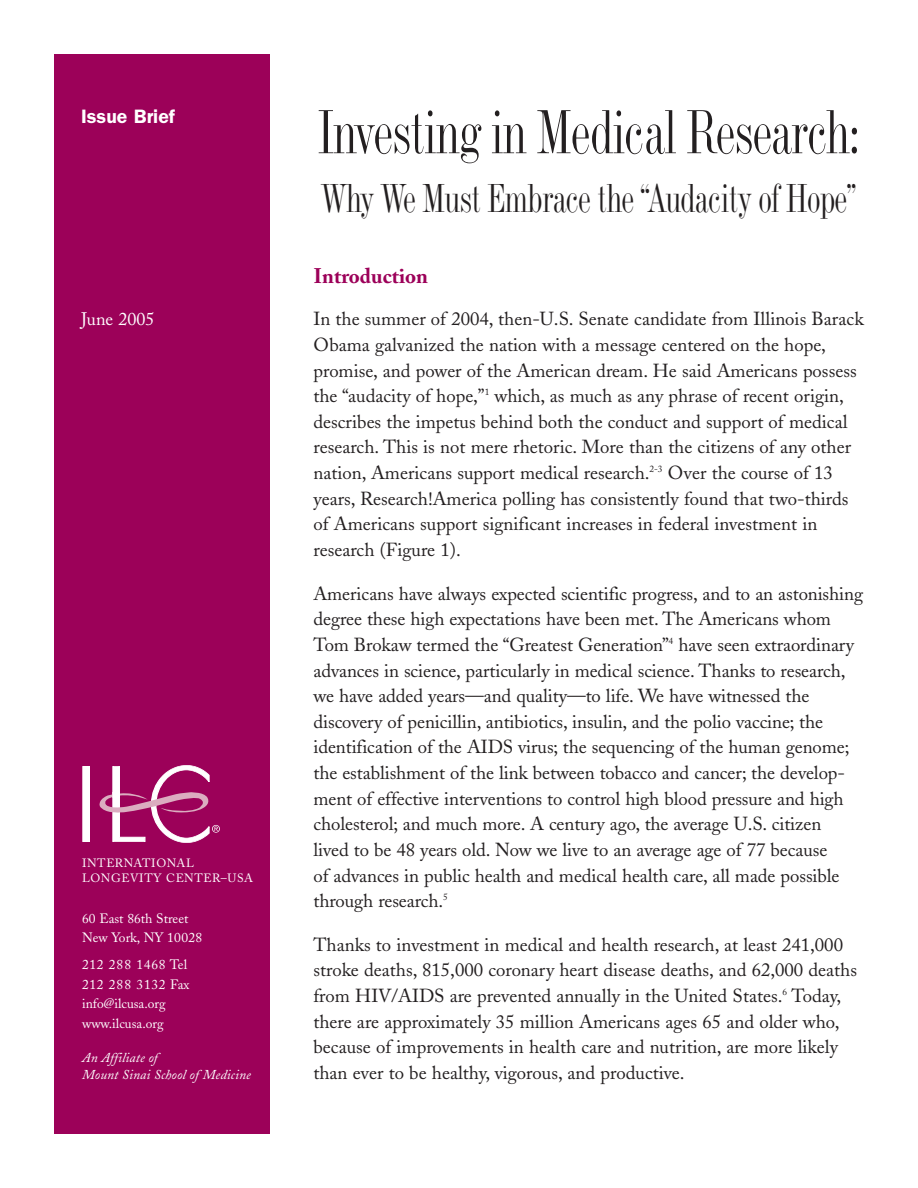
<style>
.page{position:relative;width:918px;height:1188px;background:#fff}
.page>*{position:absolute;margin:0;border:0;box-sizing:border-box;transform-origin:0 0}
.t1{font:64.5px "Torino Modern";letter-spacing:-.015em;color:#231f20}
.t2{font:42px "Torino Modern";letter-spacing:-.015em;color:#231f20}
.t3{font:700 21px "Adobe Caslon";color:#9c0159}
.t4{font:600 19.5px "Franklin Gothic";color:#fff}
.t5{font:18.75px/25.7px "Adobe Caslon";color:#231f20}
.t6{font:18px "Adobe Caslon";color:#fff}
.t7{font:13.5px/19.5px "Adobe Caslon";color:#fff}
.t8{font:italic 13.5px/16.5px "Adobe Caslon";letter-spacing:.01em;color:#fff}
.t9{font:12px/15px "Adobe Caslon";letter-spacing:.05em;color:#fff}
</style>
<div class="page">
<div style="left:54px;top:54px;width:216px;height:1080px;background:#9c0159"></div>
<div style="left:83px;top:766px;width:6px;height:76px;background:#fff"></div>
<svg style="left:99px;top:765px;width:121px;height:78px"></svg>
<p class="t4" style="left:81px;top:105px;width:95px">Issue Brief</p>
<p class="t6" style="left:81px;top:312px;width:75px">June 2005</p>
<p class="t9" style="left:82px;top:857px;width:173px">INTERNATIONAL<br>LONGEVITY CENTER–USA</p>
<p class="t7" style="left:82px;top:910px;width:122px">60 East 86th Street<br>New York, NY 10028</p>
<p class="t7" style="left:82px;top:957px;width:109px">212 288 1468 Tel<br>212 288 3132 Fax info@ilcusa.org www.ilcusa.org</p>
<p class="t8" style="left:82px;top:1052px;width:170px">An Affiliate of<br>Mount Sinai School of Medicine</p>
<h1 class="t1" style="left:318px;top:93px;width:543px">Investing in Medical Research:</h1>
<h2 class="t2" style="left:321px;top:173px;width:537px">Why We Must Embrace the “Audacity of Hope”</h2>
<p class="t3" style="left:314px;top:268px;width:116px">Introduction</p>
<p class="t5" style="left:313px;top:308px;width:552px">In the summer of 2004, then-U.S. Senate candidate from Illinois Barack Obama galvanized the nation with a message centered on the hope, promise, and power of the American dream. He said Americans possess the “audacity of hope,”<sup>1</sup> which, as much as any phrase of recent origin, describes the impetus behind both the conduct and support of medical research. This is not mere rhetoric. More than the citizens of any other nation, Americans support medical research.<sup>2-3</sup> Over the course of 13 years, Research!America polling has consistently found that two-thirds of Americans support significant increases in federal investment in research (Figure 1).</p>
<p class="t5" style="left:313px;top:583px;width:551px">Americans have always expected scientific progress, and to an astonishing degree these high expectations have been met. The Americans whom Tom Brokaw termed the “Greatest Generation”<sup>4</sup> have seen extraordinary advances in science, particularly in medical science. Thanks to research, we have added years—and quality—to life. We have witnessed the discovery of penicillin, antibiotics, insulin, and the polio vaccine; the identification of the AIDS virus; the sequencing of the human genome; the establishment of the link between tobacco and cancer; the develop&shy;ment of effective interventions to control high blood pressure and high cholesterol; and much more. A century ago, the average U.S. citizen<br>lived to be 48 years old. Now we live to an average age of 77 because<br>of advances in public health and medical health care, all made possible through research.<sup>5</sup></p>
<p class="t5" style="left:313px;top:934px;width:545px">Thanks to investment in medical and health research, at least 241,000 stroke deaths, 815,000 coronary heart disease deaths, and 62,000 deaths from HIV/AIDS are prevented annually in the United States.<sup>6</sup> Today, there are approximately 35 million Americans ages 65 and older who, because of improvements in health care and nutrition, are more likely than ever to be healthy, vigorous, and productive.</p>
</div>
